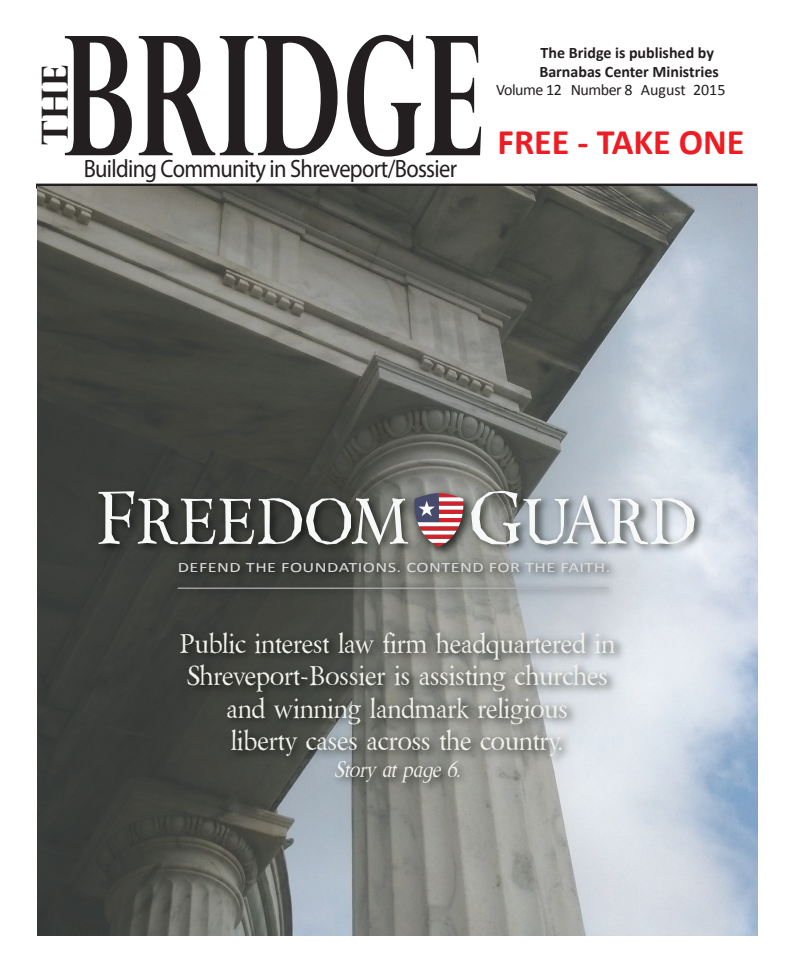
<style>
.page{position:relative;width:792px;height:972px;background:#fff}
.page>*{position:absolute;margin:0;border:0;box-sizing:border-box;transform-origin:0 0}
.t1{font:700 165.8px "Perpetua Titling";letter-spacing:.02em;color:#231f20;scale:.6 1}
.t2{font:64px "Berylium";letter-spacing:-.01em;color:#f7f8f8}
.t3{font:700 36px "Calibri";color:#ee1d23}
.t4{font:700 36px "Perpetua Titling";color:#231f20}
.t5{font:27.1px/32.5px "Berylium";color:#f2f1ec;text-align:center}
.t6{font:25.2px "Myriad Pro";letter-spacing:-.03em;color:#231f20;scale:.89 1}
.t7{font:italic 22.4px "Berylium";color:#f2f1ec}
.t8{font:700 16px/19.2px "Calibri";color:#231f20}
.t9{font:16px "Calibri";letter-spacing:-.03em;color:#231f20}
.t10{font:14.3px "Calibri";letter-spacing:.025em;color:#dfdedf;scale:1.29 1}
.s1{font-size:74.2px}
</style>
<div class="page">
<div style="left:36px;top:184px;width:721px;height:5px;background:#231f20"></div>
<img style="left:37px;top:186px;width:720px;height:750px">
<img style="left:171px;top:621px;width:459px;height:207px">
<img style="left:88px;top:473px;width:623px;height:107px">
<img style="left:170px;top:552px;width:460px;height:56px">
<img style="left:168px;top:578px;width:453px;height:23px">
<hr style="left:178px;top:588px;width:431px;height:1px;background:#b0b0b1">
<h1 class="t1" style="left:63px;top:-7px;width:701px">BRIDGE</h1>
<h3 class="t4" style="left:33px;top:145px;width:81px;rotate:-90deg">THE</h3>
<p class="t6" style="left:84px;top:153px;width:421px">Building Community in Shreveport/Bossier</p>
<p class="t8" style="left:539px;top:43px;width:181px">The Bridge is published by<br>Barnabas Center Ministries</p>
<p class="t9" style="left:496px;top:80px;width:231px">Volume 12 Number 8 August 2015</p>
<h3 class="t3" style="left:497px;top:119px;width:249px">FREE - TAKE ONE</h3>
<h2 class="t2" style="left:95px;top:483px;width:604px"><span class="s1">F</span>REEDOM <span class="s1">G</span>UARD</h2>
<p class="t10" style="left:178px;top:558px;width:337px">DEFEND THE FOUNDATIONS. CONTEND FOR THE FAITH.</p>
<p class="t5" style="left:179px;top:628px;width:437px">Public interest law firm headquartered in Shreveport-Bossier is assisting churches and winning landmark religious<br>liberty cases across the country.</p>
<p class="t7" style="left:334px;top:756px;width:128px">Story at page 6.</p>
</div>
